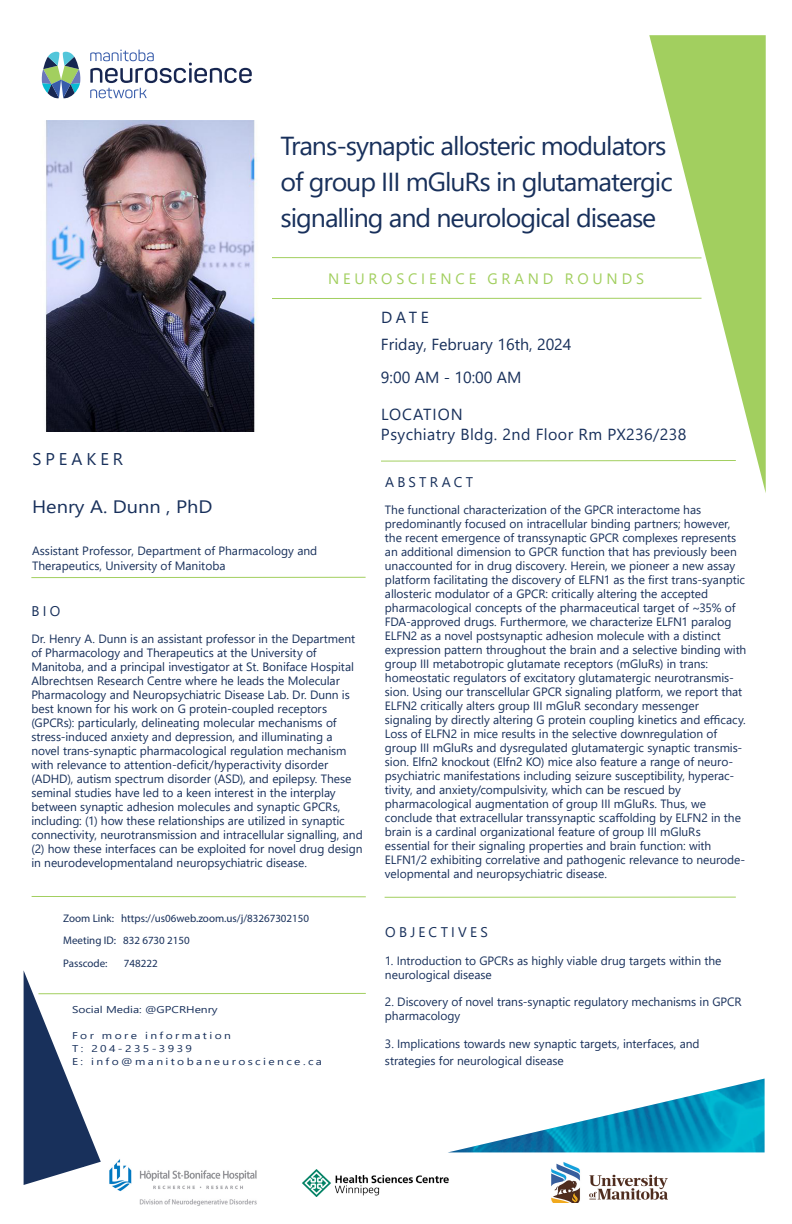
<style>
.page{position:relative;width:792px;height:1224px;background:#fff}
.page>*{position:absolute;margin:0;border:0;box-sizing:border-box;transform-origin:0 0}
.copy{font:26px/36px "Segoe UI";letter-spacing:-.04em;color:#18305b}
.copy-2{font:18px "Segoe UI";color:#18305b;scale:1.11 1}
.copy-3{font:17px "Segoe UI";letter-spacing:.235em;color:#18305b}
.copy-4{font:16px/20px "Segoe UI";letter-spacing:.025em;color:#18305b}
.copy-5{font:16px "Segoe UI";color:#18305b}
.t1{font:15px "Segoe UI";letter-spacing:.255em;color:#a2cf5f}
.copy-6{font:14px "Segoe UI";letter-spacing:.23em;color:#18305b}
.copy-7{font:12px/14px "Segoe UI";letter-spacing:-.005em;color:#18305b}
.copy-8{font:11px "Myriad Pro";color:#18305b}
.t2{font:9.8px "Segoe UI";letter-spacing:.2em;color:#18305b;scale:1.22 1}
.t3{font:9.8px "Segoe UI";color:#18305b;scale:1.22 1}
</style>
<div class="page">
<img style="left:450px;top:1079px;width:315px;height:73px">
<svg style="left:649px;top:35px;width:117px;height:458px"></svg>
<svg style="left:272px;top:257px;width:430px;height:2px"></svg>
<hr style="left:271px;top:298px;width:431px;height:1px;background:#a2cf5f">
<svg style="left:381px;top:460px;width:355px;height:2px"></svg>
<svg style="left:90px;top:50px;width:162px;height:48px"></svg>
<svg style="left:42px;top:51px;width:39px;height:48px"></svg>
<svg style="left:31px;top:577px;width:335px;height:1px"></svg>
<svg style="left:31px;top:896px;width:335px;height:1px"></svg>
<svg style="left:24px;top:971px;width:342px;height:214px"></svg>
<img style="left:105px;top:1154px;width:156px;height:52px">
<img style="left:551px;top:1162px;width:116px;height:41px">
<img style="left:299px;top:1167px;width:150px;height:29px">
<img style="left:45px;top:120px;width:227px;height:311px">
<hr style="left:385px;top:897px;width:351px;height:1px;background:#a2cf5f">
<p class="copy" style="left:281px;top:126px;width:394px">Trans-synaptic allosteric modulators of group III mGluRs in glutamatergic signalling and neurological disease</p>
<p class="t1" style="left:328px;top:264px;width:317px">NEUROSCIENCE GRAND ROUNDS</p>
<p class="copy-3" style="left:32px;top:443px;width:92px">SPEAKER</p>
<p class="copy-2" style="left:32px;top:490px;width:164px">Henry A. Dunn , PhD</p>
<p class="copy-7" style="left:32px;top:542px;width:287px;line-height:15px">Assistant Professor, Department of Pharmacology and<br>Therapeutics, University of Manitoba</p>
<p class="copy-6" style="left:32px;top:598px;width:30px">BIO</p>
<p class="copy-7" style="left:31px;top:631px;width:333px">Dr. Henry A. Dunn is an assistant professor in the Department of Pharmacology and Therapeutics at the University of Manitoba, and a principal investigator at St. Boniface Hospital Albrechtsen Research Centre where he leads the Molecular Pharmacology and Neuropsychiatric Disease Lab. Dr. Dunn is best known for his work on G protein-coupled receptors (GPCRs): particularly, delineating molecular mechanisms of stress-induced anxiety and depression, and illuminating a novel trans-synaptic pharmacological regulation mechanism with relevance to attention-deficit/hyperactivity disorder (ADHD), autism spectrum disorder (ASD), and epilepsy. These seminal studies have led to a keen interest in the interplay between synaptic adhesion molecules and synaptic GPCRs, including: (1) how these relationships are utilized in synaptic connectivity, neurotransmission and intracellular signalling, and (2) how these interfaces can be exploited for novel drug design in neurodevelopmentaland neuropsychiatric disease.</p>
<p class="copy-8" style="left:63px;top:911px;width:248px">Zoom Link: https://us06web.zoom.us/j/83267302150</p>
<p class="copy-8" style="left:63px;top:934px;width:128px">Meeting ID: 832 6730 2150</p>
<p class="copy-8" style="left:63px;top:956px;width:46px">Passcode:</p>
<p class="copy-8" style="left:124px;top:956px;width:35px">748222</p>
<p class="t3" style="left:72px;top:1000px;width:121px">Social Media: @GPCRHenry</p>
<p class="t2" style="left:72px;top:1026px;width:132px">For more information</p>
<p class="t2" style="left:72px;top:1039px;width:100px">T: 204-235-3939</p>
<p class="t2" style="left:72px;top:1052px;width:206px">E: info@manitobaneuroscience.ca</p>
<p class="copy-4" style="left:381px;top:306px;width:49px">DATE</p>
<p class="copy-5" style="left:381px;top:329px;width:192px">Friday, February 16th, 2024</p>
<p class="copy-4" style="left:381px;top:366px;width:142px">9:00 AM - 10:00 AM</p>
<p class="copy-4" style="left:381px;top:403px;width:307px">LOCATION<br>Psychiatry Bldg. 2nd Floor Rm PX236/238</p>
<p class="copy-6" style="left:385px;top:468px;width:90px">ABSTRACT</p>
<p class="copy-7" style="left:385px;top:502px;width:363px">The functional characterization of the GPCR interactome has predominantly focused on intracellular binding partners; however, the recent emergence of transsynaptic GPCR complexes represents an additional dimension to GPCR function that has previously been unaccounted for in drug discovery. Herein, we pioneer a new assay platform facilitating the discovery of ELFN1 as the first trans-syanptic allosteric modulator of a GPCR: critically altering the accepted pharmacological concepts of the pharmaceutical target of ~35% of FDA-approved drugs. Furthermore, we characterize ELFN1 paralog ELFN2 as a novel postsynaptic adhesion molecule with a distinct expression pattern throughout the brain and a selective binding with group III metabotropic glutamate receptors (mGluRs) in trans: homeostatic regulators of excitatory glutamatergic neurotransmis&shy;sion. Using our transcellular GPCR signaling platform, we report that ELFN2 critically alters group III mGluR secondary messenger signaling by directly altering G protein coupling kinetics and efficacy.<br>Loss of ELFN2 in mice results in the selective downregulation of group III mGluRs and dysregulated glutamatergic synaptic transmis&shy;sion. Elfn2 knockout (Elfn2 KO) mice also feature a range of neuro&shy;psychiatric manifestations including seizure susceptibility, hyperac&shy;tivity, and anxiety/compulsivity, which can be rescued by pharmacological augmentation of group III mGluRs. Thus, we conclude that extracellular transsynaptic scaffolding by ELFN2 in the brain is a cardinal organizational feature of group III mGluRs essential for their signaling properties and brain function: with ELFN1/2 exhibiting correlative and pathogenic relevance to neurode&shy;velopmental and neuropsychiatric disease.</p>
<p class="copy-6" style="left:385px;top:919px;width:104px">OBJECTIVES</p>
<p class="copy-7" style="left:385px;top:952px;width:338px">1. Introduction to GPCRs as highly viable drug targets within the neurological disease</p>
<p class="copy-7" style="left:385px;top:994px;width:358px">2. Discovery of novel trans-synaptic regulatory mechanisms in GPCR pharmacology</p>
<p class="copy-7" style="left:385px;top:1034px;width:316px;line-height:17px">3. Implications towards new synaptic targets, interfaces, and strategies for neurological disease</p>
</div>
